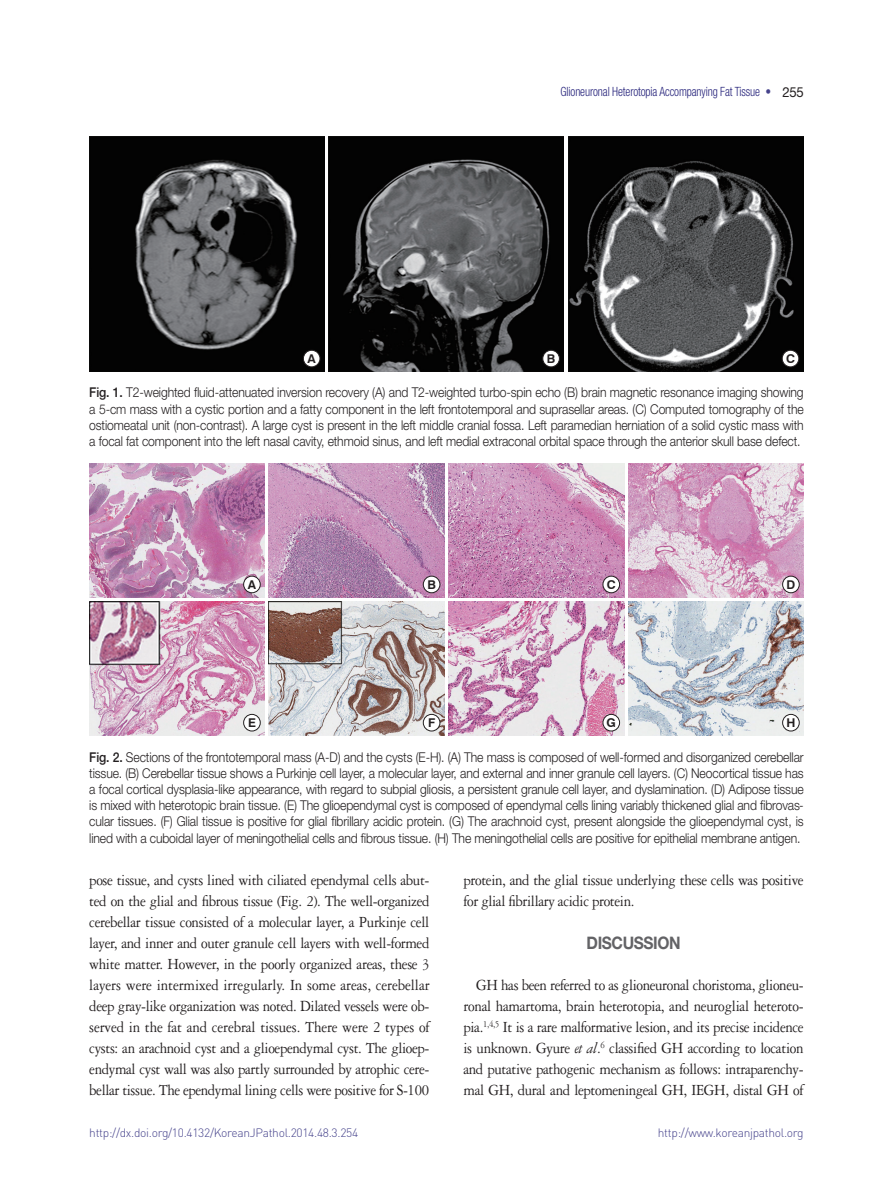
<style>
.page{position:relative;width:893px;height:1191px;background:#fff}
.page>*{position:absolute;margin:0;border:0;box-sizing:border-box;transform-origin:0 0}
.본문_대제목_영문{font:700 17.25px "Helvetica Neue LT Std";letter-spacing:-.025em;color:#636366;scale:.9 1}
.본문_영문{font:16.5px/21px "Garamond 3 LT Std";letter-spacing:-.025em;color:#231f20;text-align:justify;scale:.9 1}
.표_제목__그림_설명{font:300 13.5px/16.2px "Helvetica Neue LT Std";letter-spacing:-.01em;color:#231f20;text-align:justify;scale:.9 1}
.하시라{font:300 condensed 12.75px "Helvetica Neue LT Std";letter-spacing:-.01em;color:#26237b;scale:.9 1}
.t1{font:700 12.15px "Swiss 721 BT";color:#231f20}
.t2{font:300 12px "DIN Pro";letter-spacing:-.025em;color:#45428b}
.s1{color:#45428b}
.s2{font-weight:400;font-stretch:normal;font-size:13.8px;color:#231f20}
.s3{font-weight:500}
.s4{font-style:italic}
</style>
<div class="page">
<img style="left:89px;top:136px;width:235px;height:235px">
<img style="left:329px;top:136px;width:235px;height:235px">
<img style="left:568px;top:136px;width:235px;height:235px">
<div style="left:303px;top:350px;width:17px;height:17px;background:#fff;border-radius:50%"></div>
<div style="left:303px;top:350px;width:17px;height:17px;border:1px solid #231f20;border-radius:50%"></div>
<div style="left:543px;top:350px;width:16px;height:17px;background:#fff;border-radius:50%"></div>
<div style="left:543px;top:350px;width:17px;height:17px;border:1px solid #231f20;border-radius:50%"></div>
<div style="left:782px;top:350px;width:17px;height:17px;background:#fff;border-radius:50%"></div>
<div style="left:782px;top:350px;width:17px;height:17px;border:1px solid #231f20;border-radius:50%"></div>
<img style="left:89px;top:463px;width:176px;height:134px">
<img style="left:89px;top:601px;width:176px;height:134px">
<img style="left:269px;top:463px;width:175px;height:134px">
<img style="left:269px;top:601px;width:175px;height:134px">
<img style="left:449px;top:463px;width:175px;height:134px">
<img style="left:449px;top:601px;width:175px;height:134px">
<img style="left:628px;top:463px;width:176px;height:134px">
<img style="left:628px;top:601px;width:176px;height:134px">
<div style="left:244px;top:576px;width:16px;height:17px;background:#fff;border-radius:50%"></div>
<div style="left:243px;top:576px;width:17px;height:17px;border:1px solid #231f20;border-radius:50%"></div>
<div style="left:244px;top:714px;width:16px;height:17px;background:#fff;border-radius:50%"></div>
<div style="left:243px;top:714px;width:17px;height:17px;border:1px solid #231f20;border-radius:50%"></div>
<div style="left:423px;top:576px;width:17px;height:17px;background:#fff;border-radius:50%"></div>
<div style="left:423px;top:576px;width:17px;height:17px;border:1px solid #231f20;border-radius:50%"></div>
<div style="left:423px;top:714px;width:17px;height:17px;background:#fff;border-radius:50%"></div>
<div style="left:423px;top:714px;width:17px;height:17px;border:1px solid #231f20;border-radius:50%"></div>
<div style="left:603px;top:576px;width:17px;height:17px;background:#fff;border-radius:50%"></div>
<div style="left:603px;top:576px;width:17px;height:17px;border:1px solid #231f20;border-radius:50%"></div>
<div style="left:603px;top:714px;width:17px;height:17px;background:#fff;border-radius:50%"></div>
<div style="left:603px;top:714px;width:17px;height:17px;border:1px solid #231f20;border-radius:50%"></div>
<div style="left:783px;top:576px;width:16px;height:17px;background:#fff;border-radius:50%"></div>
<div style="left:782px;top:576px;width:17px;height:17px;border:1px solid #231f20;border-radius:50%"></div>
<div style="left:783px;top:714px;width:16px;height:17px;background:#fff;border-radius:50%"></div>
<div style="left:782px;top:714px;width:17px;height:17px;border:1px solid #231f20;border-radius:50%"></div>
<p class="하시라" style="left:560px;top:84px;width:272px">Glioneuronal Heterotopia Accompanying Fat Tissue <span class="s1">•</span> <span class="s2">255</span></p>
<p class="t1" style="left:308px;top:351px;width:10px">A</p>
<p class="t1" style="left:547px;top:351px;width:10px">B</p>
<p class="t1" style="left:786px;top:351px;width:10px">C</p>
<p class="표_제목__그림_설명" style="left:89px;top:384px;width:795px"><span class="s3">Fig. 1.</span> T2-weighted fluid-attenuated inversion recovery (A) and T2-weighted turbo-spin echo (B) brain magnetic resonance imaging showing a 5-cm mass with a cystic portion and a fatty component in the left frontotemporal and suprasellar areas. (C) Computed tomography of the ostiomeatal unit (non-contrast). A large cyst is present in the left middle cranial fossa. Left paramedian herniation of a solid cystic mass with a focal fat component into the left nasal cavity, ethmoid sinus, and left medial extraconal orbital space through the anterior skull base defect.</p>
<p class="t1" style="left:248px;top:577px;width:10px">A</p>
<p class="t1" style="left:248px;top:715px;width:9px">E</p>
<p class="t1" style="left:427px;top:577px;width:10px">B</p>
<p class="t1" style="left:428px;top:715px;width:9px">F</p>
<p class="t1" style="left:607px;top:577px;width:10px">C</p>
<p class="t1" style="left:607px;top:715px;width:11px">G</p>
<p class="t1" style="left:786px;top:577px;width:10px">D</p>
<p class="t1" style="left:786px;top:715px;width:10px">H</p>
<p class="표_제목__그림_설명" style="left:89px;top:748px;width:795px"><span class="s3">Fig. 2.</span> Sections of the frontotemporal mass (A-D) and the cysts (E-H). (A) The mass is composed of well-formed and disorganized cerebellar tissue. (B) Cerebellar tissue shows a Purkinje cell layer, a molecular layer, and external and inner granule cell layers. (C) Neocortical tissue has a focal cortical dysplasia-like appearance, with regard to subpial gliosis, a persistent granule cell layer, and dyslamination. (D) Adipose tissue is mixed with heterotopic brain tissue. (E) The glioependymal cyst is composed of ependymal cells lining variably thickened glial and fibrovas&shy;cular tissues. (F) Glial tissue is positive for glial fibrillary acidic protein. (G) The arachnoid cyst, present alongside the glioependymal cyst, is lined with a cuboidal layer of meningothelial cells and fibrous tissue. (H) The meningothelial cells are positive for epithelial membrane antigen.</p>
<p class="본문_영문" style="left:89px;top:869px;width:380px">pose tissue, and cysts lined with ciliated ependymal cells abut&shy;ted on the glial and fibrous tissue (Fig. 2). The well-organized cerebellar tissue consisted of a molecular layer, a Purkinje cell layer, and inner and outer granule cell layers with well-formed white matter. However, in the poorly organized areas, these 3 layers were intermixed irregularly. In some areas, cerebellar deep gray-like organization was noted. Dilated vessels were ob&shy;served in the fat and cerebral tissues. There were 2 types of cysts: an arachnoid cyst and a glioependymal cyst. The glioep&shy;endymal cyst wall was also partly surrounded by atrophic cere&shy;bellar tissue. The ependymal lining cells were positive for S-100</p>
<p class="본문_영문" style="left:463px;top:869px;width:379px">protein, and the glial tissue underlying these cells was positive for glial fibrillary acidic protein.</p>
<p class="본문_대제목_영문" style="left:587px;top:932px;width:106px">DISCUSSION</p>
<p class="본문_영문" style="left:463px;top:974px;width:379px;text-indent:13px">GH has been referred to as glioneuronal choristoma, glioneu&shy;ronal hamartoma, brain heterotopia, and neuroglial heteroto&shy;pia.<sup>1,4,5</sup> It is a rare malformative lesion, and its precise incidence is unknown. Gyure <span class="s4">et al</span>.<sup>6</sup> classified GH according to location and putative pathogenic mechanism as follows: intraparenchy&shy;mal GH, dural and leptomeningeal GH, IEGH, distal GH of</p>
<p class="t2" style="left:89px;top:1125px;width:270px">http://dx.doi.org/10.4132/KoreanJPathol.2014.48.3.254</p>
<p class="t2" style="left:658px;top:1125px;width:147px">http://www.koreanjpathol.org</p>
</div>
